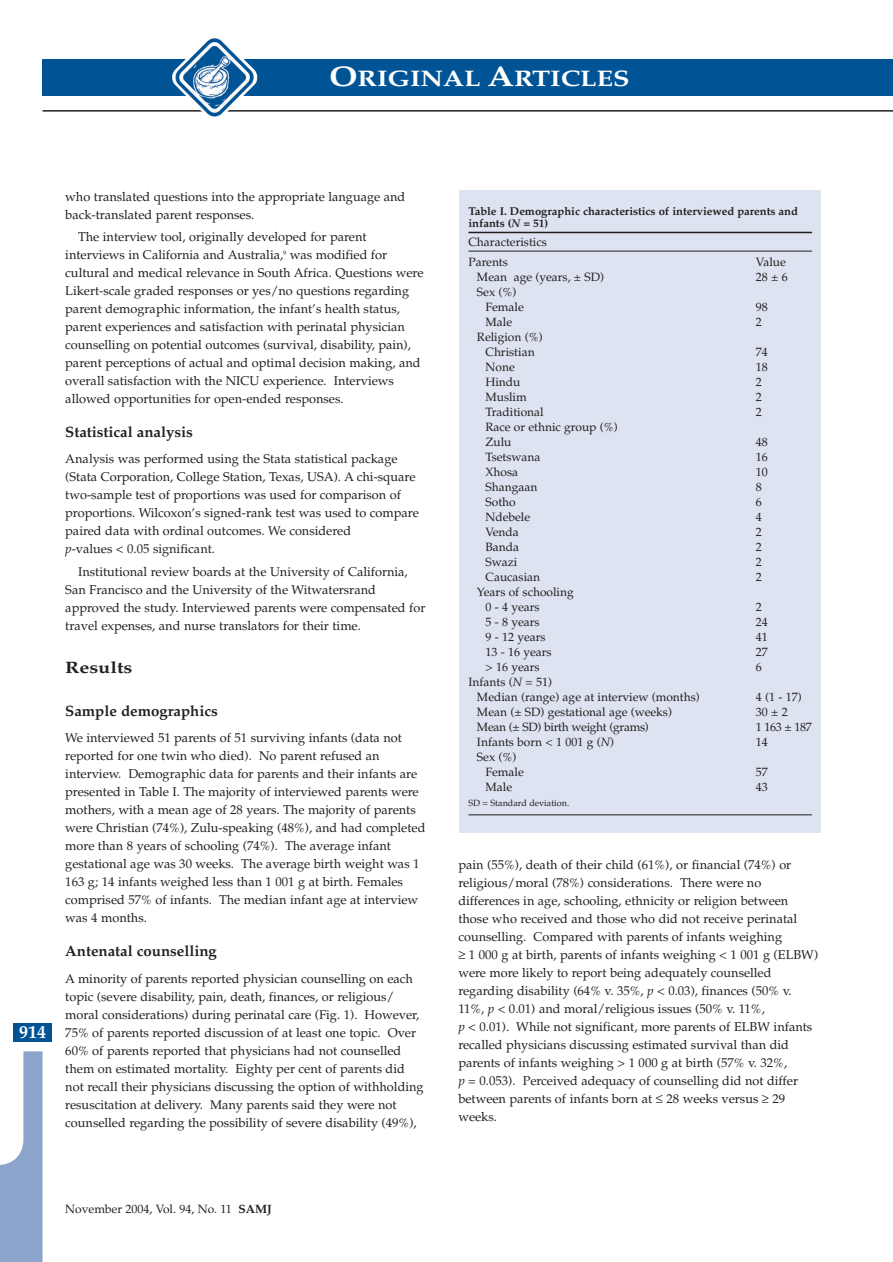
<style>
.page{position:relative;width:893px;height:1262px;background:#fff}
.page>*{position:absolute;margin:0;border:0;box-sizing:border-box;transform-origin:0 0}
.t1{font:700 22.5px "Palatino";color:#fff;scale:1.2 1}
.t2{font:700 18px "Palatino";color:#fff}
.t3{font:700 16.5px "Palatino";color:#231f20;scale:1.2 1}
.t4{font:700 15px "Palatino";color:#231f20}
.t5{font:12.75px/18px "Palatino";color:#231f20}
.t6{font:12px/15px "Palatino";color:#231f20}
.t7{font:12px "Palatino";letter-spacing:-.025em;color:#231f20}
.t8{font:700 11.25px/12px "Palatino";color:#231f20}
.t9{font:9px "Palatino";color:#231f20}
.s1{font-size:28.5px}
.s2{font-style:italic}
.s3{font-weight:700}
</style>
<div class="page">
<div style="left:43px;top:59px;width:849px;height:36px;background:#005495"></div>
<svg style="left:0;top:1051px;width:43px;height:211px"></svg>
<hr style="left:43px;top:110px;width:849px;height:2px;background:#231f20">
<img style="left:172px;top:38px;width:85px;height:79px">
<div style="left:14px;top:1023px;width:38px;height:19px;background:#005495"></div>
<div style="left:459px;top:190px;width:362px;height:642px;background:#dde3f0"></div>
<hr style="left:468px;top:232px;width:344px;height:1px;background:#231f20">
<hr style="left:468px;top:251px;width:344px;height:1px;background:#231f20">
<hr style="left:468px;top:814px;width:344px;height:1px;background:#231f20">
<h1 class="t1" style="left:329px;top:69px;width:252px"><span class="s1">O</span>RIGINAL <span class="s1">A</span>RTICLES</h1>
<h2 class="t2" style="left:19px;top:1025px;width:28px">914</h2>
<p class="t5" style="left:65px;top:189px;width:341px">who translated questions into the appropriate language and back-translated parent responses.</p>
<p class="t5" style="left:65px;top:229px;width:359px;text-indent:13px">The interview tool, originally developed for parent interviews in California and Australia,<sup>9</sup> was modified for cultural and medical relevance in South Africa. Questions were Likert-scale graded responses or yes/no questions regarding parent demographic information, the infant’s health status, parent experiences and satisfaction with perinatal physician counselling on potential outcomes (survival, disability, pain), parent perceptions of actual and optimal decision making, and overall satisfaction with the NICU experience. Interviews allowed opportunities for open-ended responses.</p>
<p class="t4" style="left:65px;top:426px;width:129px">Statistical analysis</p>
<p class="t5" style="left:65px;top:451px;width:355px">Analysis was performed using the Stata statistical package (Stata Corporation, College Station, Texas, USA). A chi-square two-sample test of proportions was used for comparison of proportions. Wilcoxon’s signed-rank test was used to compare paired data with ordinal outcomes. We considered<br><span class="s2">p</span>-values &lt; 0.05 significant.</p>
<p class="t5" style="left:65px;top:564px;width:361px;text-indent:13px">Institutional review boards at the University of California, San Francisco and the University of the Witwatersrand approved the study. Interviewed parents were compensated for travel expenses, and nurse translators for their time.</p>
<p class="t3" style="left:65px;top:661px;width:57px">Results</p>
<p class="t4" style="left:65px;top:705px;width:154px">Sample demographics</p>
<p class="t5" style="left:65px;top:730px;width:361px">We interviewed 51 parents of 51 surviving infants (data not reported for one twin who died). No parent refused an interview. Demographic data for parents and their infants are presented in Table I. The majority of interviewed parents were mothers, with a mean age of 28 years. The majority of parents were Christian (74%), Zulu-speaking (48%), and had completed more than 8 years of schooling (74%). The average infant gestational age was 30 weeks. The average birth weight was 1<br>163 g; 14 infants weighed less than 1 001 g at birth. Females comprised 57% of infants. The median infant age at interview was 4 months.</p>
<p class="t4" style="left:65px;top:945px;width:153px">Antenatal counselling</p>
<p class="t5" style="left:65px;top:970px;width:360px">A minority of parents reported physician counselling on each topic (severe disability, pain, death, finances, or religious/ moral considerations) during perinatal care (Fig. 1). However, 75% of parents reported discussion of at least one topic. Over 60% of parents reported that physicians had not counselled them on estimated mortality. Eighty per cent of parents did not recall their physicians discussing the option of withholding resuscitation at delivery. Many parents said they were not counselled regarding the possibility of severe disability (49%),</p>
<p class="t6" style="left:65px;top:1202px;width:208px">November 2004, Vol. 94, No. 11 <span class="s3">SAMJ</span></p>
<p class="t8" style="left:468px;top:207px;width:331px">Table I. Demographic characteristics of interviewed parents and infants (<span class="s2">N</span> = 51)</p>
<p class="t6" style="left:468px;top:234px;width:80px;line-height:19.2px">Characteristics<br>Parents</p>
<p class="t6" style="left:755px;top:255px;width:32px">Value</p>
<p class="t6" style="left:477px;top:270px;width:129px">Mean age (years, ± SD)</p>
<p class="t6" style="left:755px;top:270px;width:33px">28 ± 6</p>
<p class="t6" style="left:485px;top:285px;width:40px;text-indent:-9px">Sex (%)<br>Female</p>
<p class="t6" style="left:755px;top:300px;width:13px">98</p>
<p class="t6" style="left:485px;top:315px;width:28px">Male</p>
<p class="t6" style="left:755px;top:315px;width:7px">2</p>
<p class="t6" style="left:477px;top:330px;width:67px;text-align:center">Religion (%)<br>Christian</p>
<p class="t6" style="left:755px;top:345px;width:13px">74</p>
<p class="t6" style="left:485px;top:360px;width:31px">None</p>
<p class="t6" style="left:755px;top:360px;width:13px">18</p>
<p class="t6" style="left:485px;top:375px;width:37px">Hindu</p>
<p class="t6" style="left:755px;top:375px;width:7px">2</p>
<p class="t6" style="left:485px;top:390px;width:43px">Muslim</p>
<p class="t6" style="left:755px;top:390px;width:7px">2</p>
<p class="t6" style="left:485px;top:405px;width:60px">Traditional</p>
<p class="t6" style="left:755px;top:405px;width:7px">2</p>
<p class="t6" style="left:485px;top:420px;width:134px">Race or ethnic group (%)<br>Zulu</p>
<p class="t6" style="left:755px;top:435px;width:13px">48</p>
<p class="t6" style="left:485px;top:450px;width:57px">Tsetswana</p>
<p class="t6" style="left:755px;top:450px;width:13px">16</p>
<p class="t6" style="left:485px;top:465px;width:34px">Xhosa</p>
<p class="t6" style="left:755px;top:465px;width:13px">10</p>
<p class="t6" style="left:485px;top:480px;width:53px">Shangaan</p>
<p class="t6" style="left:755px;top:480px;width:7px">8</p>
<p class="t6" style="left:485px;top:495px;width:32px">Sotho</p>
<p class="t6" style="left:755px;top:495px;width:7px">6</p>
<p class="t6" style="left:485px;top:510px;width:46px">Ndebele</p>
<p class="t6" style="left:755px;top:510px;width:7px">4</p>
<p class="t6" style="left:485px;top:525px;width:35px">Venda</p>
<p class="t6" style="left:755px;top:525px;width:7px">2</p>
<p class="t6" style="left:485px;top:540px;width:35px">Banda</p>
<p class="t6" style="left:755px;top:540px;width:7px">2</p>
<p class="t6" style="left:485px;top:555px;width:33px">Swazi</p>
<p class="t6" style="left:755px;top:555px;width:7px">2</p>
<p class="t6" style="left:485px;top:570px;width:56px">Caucasian</p>
<p class="t6" style="left:755px;top:570px;width:7px">2</p>
<p class="t6" style="left:485px;top:585px;width:90px;text-indent:-9px">Years of schooling<br>0 - 4 years</p>
<p class="t6" style="left:755px;top:600px;width:7px">2</p>
<p class="t6" style="left:485px;top:615px;width:56px">5 - 8 years</p>
<p class="t6" style="left:755px;top:615px;width:13px">24</p>
<p class="t6" style="left:485px;top:630px;width:62px">9 - 12 years</p>
<p class="t6" style="left:755px;top:630px;width:13px">41</p>
<p class="t6" style="left:485px;top:645px;width:68px">13 - 16 years</p>
<p class="t6" style="left:755px;top:645px;width:13px">27</p>
<p class="t6" style="left:485px;top:660px;width:56px">&gt; 16 years</p>
<p class="t6" style="left:755px;top:660px;width:7px">6</p>
<p class="t6" style="left:477px;top:675px;width:224px;text-indent:-9px">Infants (<span class="s2">N</span> = 51)<br>Median (range) age at interview (months)</p>
<p class="t6" style="left:755px;top:690px;width:47px">4 (1 - 17)</p>
<p class="t6" style="left:477px;top:705px;width:196px">Mean (± SD) gestational age (weeks)</p>
<p class="t6" style="left:755px;top:705px;width:33px">30 ± 2</p>
<p class="t7" style="left:477px;top:722px;width:173px">Mean (± SD) birth weight (grams)</p>
<p class="t6" style="left:755px;top:720px;width:58px">1 163 ± 187</p>
<p class="t6" style="left:477px;top:735px;width:138px">Infants born &lt; 1 001 g (<span class="s2">N</span>)</p>
<p class="t6" style="left:755px;top:735px;width:13px">14</p>
<p class="t6" style="left:485px;top:750px;width:40px;text-indent:-9px">Sex (%)<br>Female</p>
<p class="t6" style="left:755px;top:765px;width:13px">57</p>
<p class="t6" style="left:485px;top:780px;width:28px">Male</p>
<p class="t6" style="left:755px;top:780px;width:13px">43</p>
<p class="t9" style="left:468px;top:799px;width:102px">SD = Standard deviation.</p>
<p class="t5" style="left:458px;top:857px;width:361px">pain (55%), death of their child (61%), or financial (74%) or religious/moral (78%) considerations. There were no differences in age, schooling, ethnicity or religion between those who received and those who did not receive perinatal counselling. Compared with parents of infants weighing<br>≥ 1 000 g at birth, parents of infants weighing &lt; 1 001 g (ELBW) were more likely to report being adequately counselled regarding disability (64% v. 35%, <span class="s2">p</span> &lt; 0.03), finances (50% v.<br>11%, <span class="s2">p</span> &lt; 0.01) and moral/religious issues (50% v. 11%,<br><span class="s2">p</span> &lt; 0.01). While not significant, more parents of ELBW infants recalled physicians discussing estimated survival than did parents of infants weighing &gt; 1 000 g at birth (57% v. 32%,<br><span class="s2">p</span> = 0.053). Perceived adequacy of counselling did not differ between parents of infants born at ≤ 28 weeks versus ≥ 29 weeks.</p>
</div>
